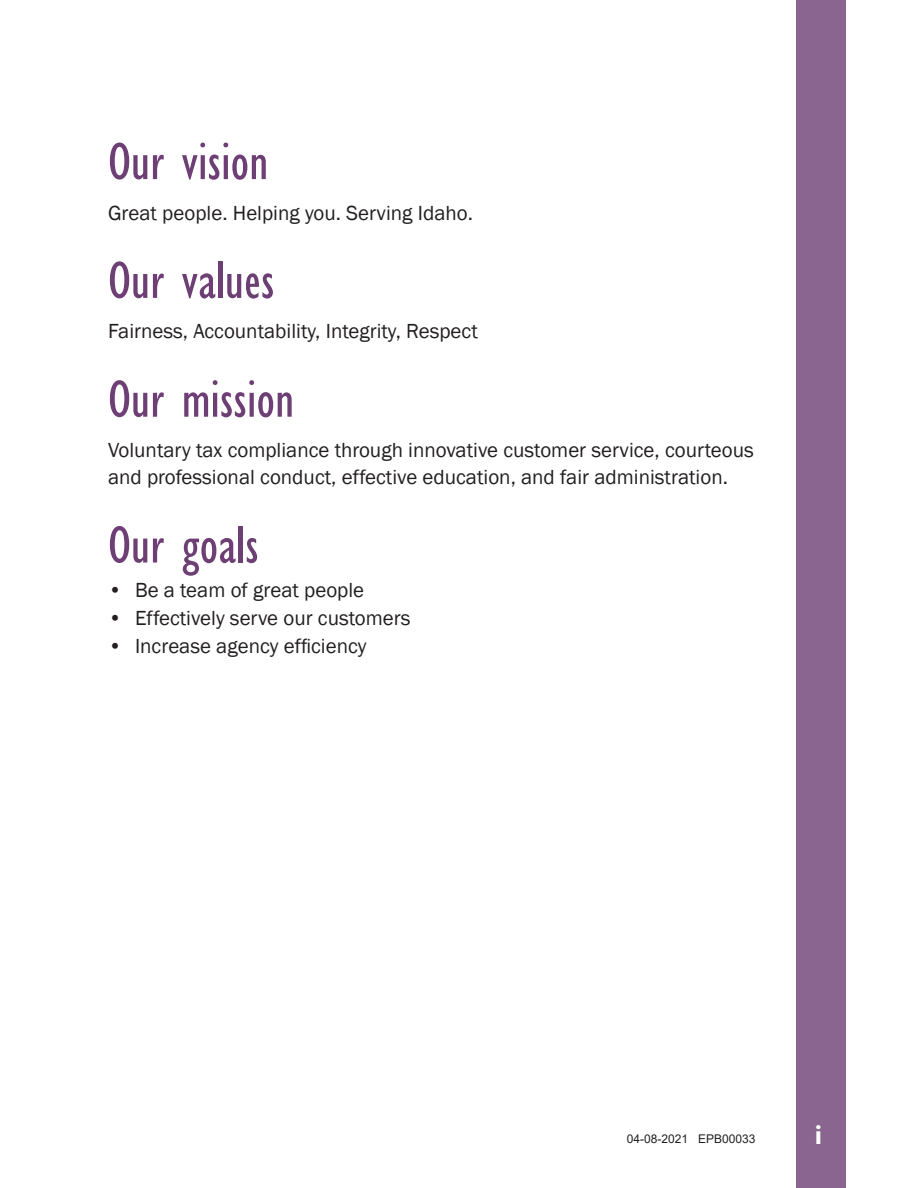
<style>
.page{position:relative;width:918px;height:1188px;background:#fff}
.page>*{position:absolute;margin:0;border:0;box-sizing:border-box;transform-origin:0 0}
.Header_-_topper{font:condensed 54px "Gill Sans";color:#6d3f74}
.t1{font:700 27px "Gill Sans";color:#fff}
.Paragraph_-_standard{font:21px/27px "Franklin Gothic";color:#231f20}
.Header_-_topper-2{font:21px "Franklin Gothic";color:#231f20}
.t2{font:12px "Arial";color:#231f20}
</style>
<div class="page">
<div style="left:796px;top:0;width:49px;height:1188px;background:#8a658f"></div>
<p class="Header_-_topper" style="left:108px;top:130px;width:162px">Our vision</p>
<p class="Header_-_topper-2" style="left:108px;top:200px;width:366px">Great people. Helping you. Serving Idaho.</p>
<p class="Header_-_topper" style="left:108px;top:248px;width:168px">Our values</p>
<p class="Paragraph_-_standard" style="left:108px;top:318px;width:371px">Fairness, Accountability, Integrity, Respect</p>
<p class="Header_-_topper" style="left:108px;top:367px;width:188px">Our mission</p>
<p class="Paragraph_-_standard" style="left:108px;top:437px;width:647px">Voluntary tax compliance through innovative customer service, courteous and professional conduct, effective education, and fair administration.</p>
<p class="Header_-_topper" style="left:108px;top:513px;width:152px">Our goals</p>
<p class="Paragraph_-_standard" style="left:108px;top:577px;width:258px">• Be a team of great people</p>
<p class="Paragraph_-_standard" style="left:108px;top:605px;width:304px">• Effectively serve our customers</p>
<p class="Paragraph_-_standard" style="left:108px;top:632px;width:260px">• Increase agency efficiency</p>
<p class="t2" style="left:627px;top:1131px;width:130px">04-08-2021 EPB00033</p>
<p class="t1" style="left:815px;top:1119px;width:9px">i</p>
</div>
